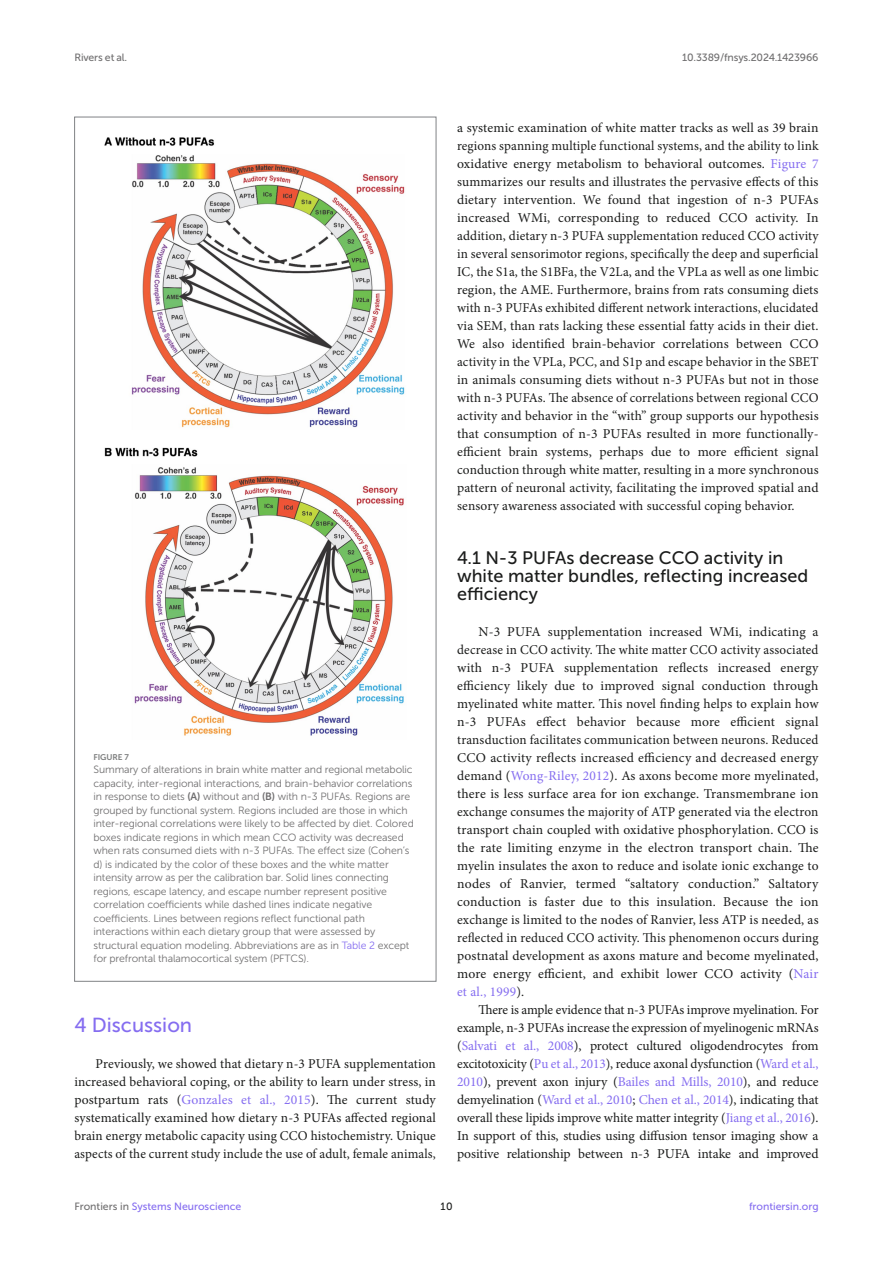
<style>
.page{position:relative;width:893px;height:1263px;background:#fff}
.page>*{position:absolute;margin:0;border:0;box-sizing:border-box;transform-origin:0 0}
.HEAD_1{font:20.25px "Museo Sans 500";color:#856df0}
.HEAD_2{font:18px/18px "Museo Sans 500";color:#1b1c1b}
.TEXT_FLUSH{font:13.5px/18px "Minion Pro";letter-spacing:.01em;color:#1b1c1b;text-align:justify}
.TEXT{font:13.5px/18px "Minion Pro";letter-spacing:-.01em;color:#1b1c1b;text-align:justify}
.FIG_LEG{font:10.5px/13.5px "Museo Sans 300";letter-spacing:-.01em;color:#706f70}
.t1{font:10.5px "Museo Sans 500";color:#856df0}
.t2{font:10.5px "Museo Sans 500";letter-spacing:-.015em;color:#706f70}
.t3{font:10.5px "Museo Sans 500";color:#1b1c1b}
.FIG_HD{font:8.25px "Museo Sans 700";letter-spacing:-.01em;color:#7e7f7f}
.s1{font-family:"Museo Sans 700"}
.s2{color:#856df0}
.s3{color:#706f70}
</style>
<div class="page">
<img style="left:104px;top:137px;width:301px;height:599px">
<p class="t2" style="left:74px;top:51px;width:54px">Rivers et al.</p>
<p class="t2" style="left:682px;top:51px;width:138px">10.3389/fnsys.2024.1423966</p>
<p class="FIG_HD" style="left:94px;top:752px;width:37px">FIGURE 7</p>
<p class="FIG_LEG" style="left:94px;top:763px;width:322px">Summary of alterations in brain white matter and regional metabolic capacity, inter-regional interactions, and brain-behavior correlations in response to diets <span class="s1">(A)</span> without and <span class="s1">(B)</span> with n-3 PUFAs. Regions are grouped by functional system. Regions included are those in which inter-regional correlations were likely to be affected by diet. Colored boxes indicate regions in which mean CCO activity was decreased when rats consumed diets with n-3 PUFAs. The effect size (Cohen’s d) is indicated by the color of these boxes and the white matter intensity arrow as per the calibration bar. Solid lines connecting regions, escape latency, and escape number represent positive correlation coefficients while dashed lines indicate negative coefficients. Lines between regions reflect functional path interactions within each dietary group that were assessed by structural equation modeling. Abbreviations are as in <span class="s2">Table 2</span> except for prefrontal thalamocortical system (PFTCS).</p>
<p class="HEAD_1" style="left:74px;top:1014px;width:119px">4 Discussion</p>
<p class="TEXT_FLUSH" style="left:74px;top:1055px;width:363px;text-indent:21px">Previously, we showed that dietary n-3 PUFA supplementation increased behavioral coping, or the ability to learn under stress, in postpartum rats (<span class="s2">Gonzales et al., 2015</span>). The current study systematically examined how dietary n-3 PUFAs affected regional brain energy metabolic capacity using CCO histochemistry. Unique aspects of the current study include the use of adult, female animals,</p>
<p class="TEXT_FLUSH" style="left:457px;top:119px;width:363px">a systemic examination of white matter tracks as well as 39 brain regions spanning multiple functional systems, and the ability to link oxidative energy metabolism to behavioral outcomes. <span class="s2">Figure 7 </span>summarizes our results and illustrates the pervasive effects of this dietary intervention. We found that ingestion of n-3 PUFAs increased WMi, corresponding to reduced CCO activity. In addition, dietary n-3 PUFA supplementation reduced CCO activity in several sensorimotor regions, specifically the deep and superficial IC, the S1a, the S1BFa, the V2La, and the VPLa as well as one limbic region, the AME. Furthermore, brains from rats consuming diets with n-3 PUFAs exhibited different network interactions, elucidated via SEM, than rats lacking these essential fatty acids in their diet.<br>We also identified brain-behavior correlations between CCO activity in the VPLa, PCC, and S1p and escape behavior in the SBET in animals consuming diets without n-3 PUFAs but not in those with n-3 PUFAs. The absence of correlations between regional CCO activity and behavior in the “with” group supports our hypothesis that consumption of n-3 PUFAs resulted in more functionally&shy;efficient brain systems, perhaps due to more efficient signal conduction through white matter, resulting in a more synchronous pattern of neuronal activity, facilitating the improved spatial and sensory awareness associated with successful coping behavior.</p>
<p class="HEAD_2" style="left:457px;top:549px;width:353px">4.1 N-3 PUFAs decrease CCO activity in white matter bundles, reflecting increased efficiency</p>
<p class="TEXT_FLUSH" style="left:457px;top:623px;width:363px;text-indent:21px">N-3 PUFA supplementation increased WMi, indicating a decrease in CCO activity. The white matter CCO activity associated with n-3 PUFA supplementation reflects increased energy efficiency likely due to improved signal conduction through myelinated white matter. This novel finding helps to explain how n-3 PUFAs effect behavior because more efficient signal transduction facilitates communication between neurons. Reduced CCO activity reflects increased efficiency and decreased energy demand (<span class="s2">Wong-Riley, 2012</span>). As axons become more myelinated, there is less surface area for ion exchange. Transmembrane ion exchange consumes the majority of ATP generated via the electron transport chain coupled with oxidative phosphorylation. CCO is the rate limiting enzyme in the electron transport chain. The myelin insulates the axon to reduce and isolate ionic exchange to nodes of Ranvier, termed “saltatory conduction.” Saltatory conduction is faster due to this insulation. Because the ion exchange is limited to the nodes of Ranvier, less ATP is needed, as reflected in reduced CCO activity. This phenomenon occurs during postnatal development as axons mature and become myelinated, more energy efficient, and exhibit lower CCO activity (<span class="s2">Nair et al., 1999</span>).</p>
<p class="TEXT" style="left:457px;top:1001px;width:363px;text-indent:21px">There is ample evidence that n-3 PUFAs improve myelination. For example, n-3 PUFAs increase the expression of myelinogenic mRNAs (<span class="s2">Salvati et al., 2008</span>), protect cultured oligodendrocytes from excitotoxicity (<span class="s2">Pu et al., 2013</span>), reduce axonal dysfunction (<span class="s2">Ward et al., 2010</span>), prevent axon injury (<span class="s2">Bailes and Mills, 2010</span>), and reduce demyelination (<span class="s2">Ward et al., 2010</span>; <span class="s2">Chen et al., 2014</span>), indicating that overall these lipids improve white matter integrity (<span class="s2">Jiang et al., 2016</span>).<br>In support of this, studies using diffusion tensor imaging show a positive relationship between n-3 PUFA intake and improved</p>
<p class="t1" style="left:74px;top:1200px;width:169px"><span class="s3">Frontiers in</span> Systems Neuroscience</p>
<p class="t3" style="left:440px;top:1200px;width:14px">10</p>
<p class="t1" style="left:749px;top:1200px;width:71px">frontiersin.org</p>
</div>
